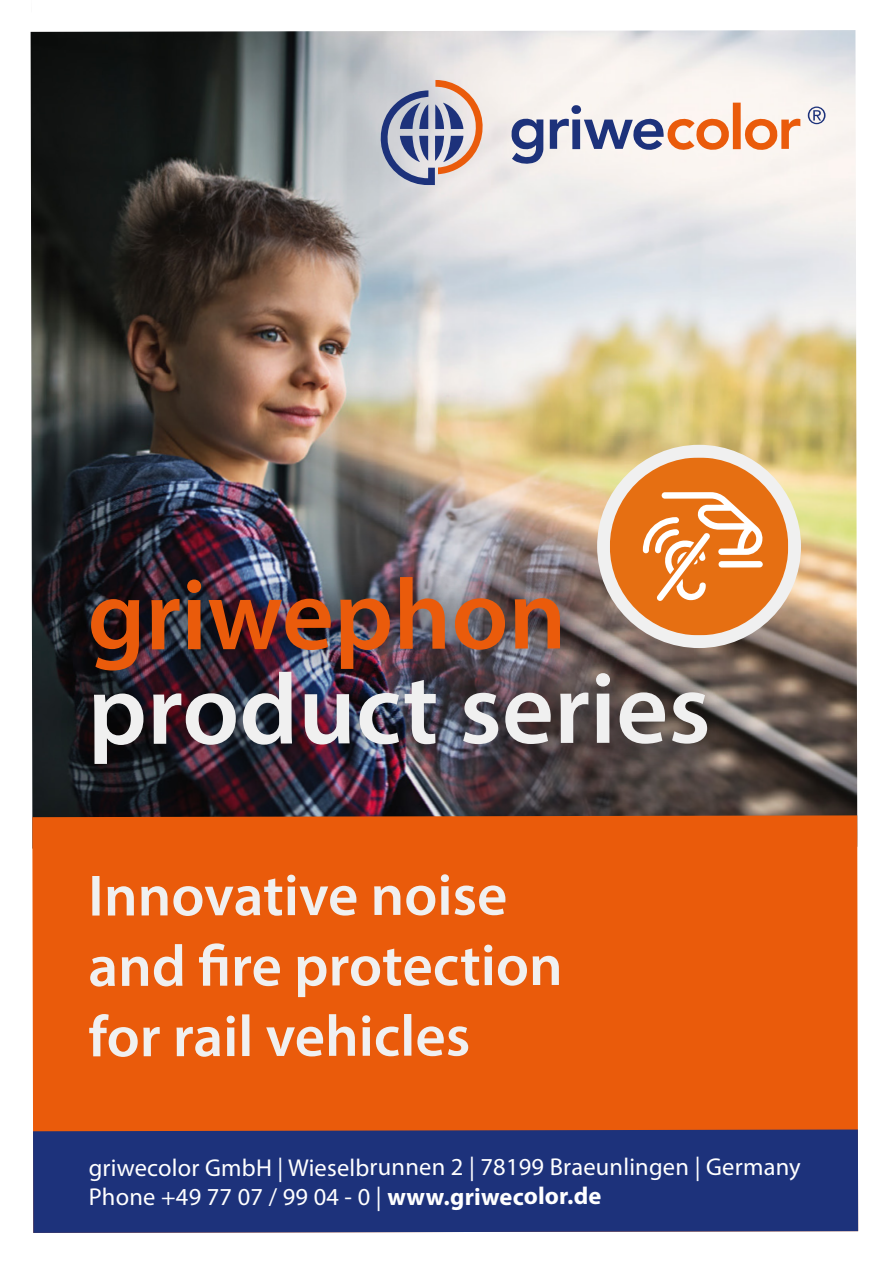
<style>
.page{position:relative;width:893px;height:1263px;background:#fff}
.page>*{position:absolute;margin:0;border:0;box-sizing:border-box;transform-origin:0 0}
.t1{font:600 101.1px/94.2px "Myriad Pro";letter-spacing:-.005em;color:#f0f0f0}
.t2{font:600 58.65px/70.3px "Myriad Pro";letter-spacing:-.005em;color:#f0f0f0}
.t3{font:24.45px/29.7px "Myriad Pro";letter-spacing:.005em;color:#fff}
.s1{color:#ea5b0b}
.s2{font-weight:700}
</style>
<div class="page">
<img style="left:31px;top:30px;width:826px;height:785px">
<svg style="left:377px;top:80px;width:109px;height:105px;background:#b1aab5"></svg>
<div style="left:733px;top:103px;width:8px;height:46px;background:#ea5b0b"></div>
<svg style="left:511px;top:118px;width:32px;height:47px;background:#7d86ad"></svg>
<svg style="left:550px;top:105px;width:180px;height:46px"></svg>
<svg style="left:744px;top:118px;width:56px;height:33px"></svg>
<svg style="left:808px;top:106px;width:17px;height:18px"></svg>
<div style="left:32px;top:815px;width:826px;height:314px;background:#ea5b0b"></div>
<img style="left:57px;top:542px;width:684px;height:256px">
<div style="left:33px;top:1129px;width:825px;height:104px;background:#1d327b"></div>
<div style="left:597px;top:445px;width:204px;height:203px;background:#f0f0f0;border-radius:50%"></div>
<div style="left:610px;top:457px;width:178px;height:178px;background:#e66f12;border-radius:50%"></div>
<svg style="left:643px;top:492px;width:120px;height:109px"></svg>
<p class="t1" style="left:88px;top:565px;width:625px"><span class="s1">griwephon </span>product series</p>
<p class="t2" style="left:88px;top:859px;width:476px">Innovative noise and fire protection for rail vehicles</p>
<p class="t3" style="left:89px;top:1152px;width:713px">griwecolor GmbH | Wieselbrunnen 2 | 78199 Braeunlingen | Germany<br>Phone +49 77 07 / 99 04 - 0 | <span class="s2">www.griwecolor.de</span></p>
</div>
